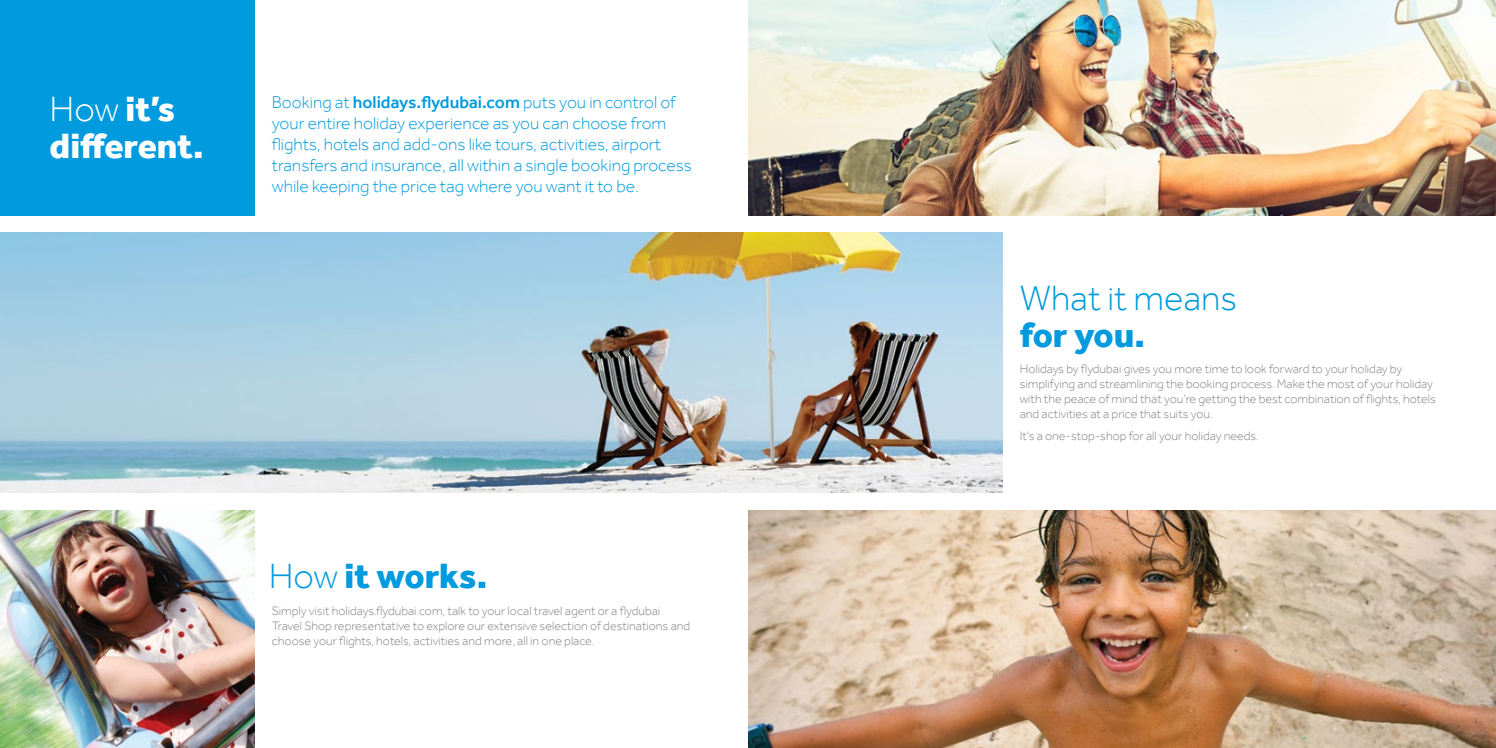
<style>
.page{position:relative;width:1496px;height:748px;background:#fff}
.page>*{position:absolute;margin:0;border:0;box-sizing:border-box;transform-origin:0 0}
.t1{font:800 36.12px "Effra";color:#009ade}
.t2{font:800 36.12px/37.1px "Effra";color:#fff}
.t3{font:300 36.12px "Effra";color:#009ade}
.t4{font:300 17.5px/21px "Effra";color:#009ade}
.t5{font:300 12.5px/15px "Effra";color:#808285}
.s1{font-weight:300}
.s2{font-weight:500}
</style>
<div class="page">
<img style="left:748px;top:0;width:747px;height:215px">
<div style="left:0;top:0;width:254px;height:215px;background:#009ade"></div>
<img style="left:0;top:510px;width:254px;height:238px">
<img style="left:0;top:233px;width:1002px;height:260px">
<img style="left:748px;top:510px;width:747px;height:238px">
<h1 class="t2" style="left:50px;top:90px;width:156px"><span class="s1">How</span> it’s different.</h1>
<p class="t4" style="left:272px;top:92px;width:421px">Booking at <span class="s2">holidays.flydubai.com</span> puts you in control of your entire holiday experience as you can choose from flights, hotels and add-ons like tours, activities, airport transfers and insurance, all within a single booking process while keeping the price tag where you want it to be.</p>
<h1 class="t1" style="left:269px;top:555px;width:220px"><span class="s1">How</span> it works.</h1>
<p class="t5" style="left:272px;top:602px;width:420px">Simply visit holidays.flydubai.com, talk to your local travel agent or a flydubai<br>Travel Shop representative to explore our extensive selection of destinations and choose your flights, hotels, activities and more, all in one place.</p>
<h1 class="t3" style="left:1019px;top:276px;width:219px">What it means</h1>
<h1 class="t1" style="left:1019px;top:313px;width:127px">for you.</h1>
<p class="t5" style="left:1019px;top:361px;width:417px">Holidays by flydubai gives you more time to look forward to your holiday by simplifying and streamlining the booking process. Make the most of your holiday with the peace of mind that you’re getting the best combination of flights, hotels and activities at a price that suits you.</p>
<p class="t5" style="left:1019px;top:428px;width:240px">It’s a one-stop-shop for all your holiday needs.</p>
</div>
